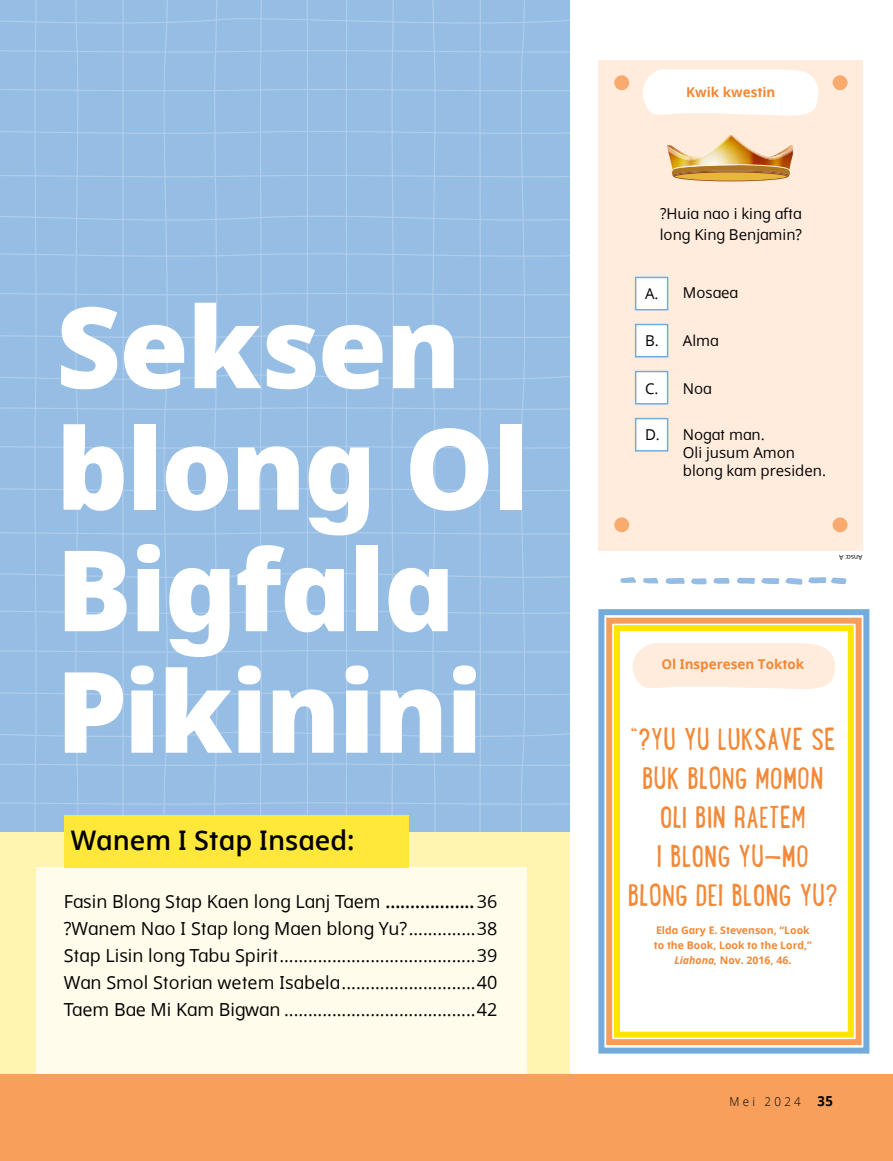
<style>
.page{position:relative;width:893px;height:1161px;background:#fff}
.page>*{position:absolute;margin:0;border:0;box-sizing:border-box;transform-origin:0 0}
.t1{font:800 112.5px/121.5px "Dots Solidlds Lat";letter-spacing:-.02em;color:#fff}
.p1_aside_quote_first_Lunchbox{font:33px/39px "Lunch Box";color:#f38836;text-align:center}
.t2{font:600 27px "Dots Solidlds Lat";color:#000}
.p2_title_toc_ul-1{font:18px "Dots Solidlds Lat";color:#000}
.p2_ALPHA-1{font:15px/18px "Dots Solidlds Lat";color:#000}
.t3{font:700 13.5px "Dots Solidlds Lat";color:#f38836}
.t4{font:300 12.3px "Dots Solidlds Lat";letter-spacing:.28em;color:#000;scale:.95 1}
.p1_aside_quote_citation{font:700 10.5px/15px "Dots Solidlds Lat";color:#f38836;text-align:center}
.p1_aside_info_first__answer{font:6.75px "Dots Solidlds Lat";color:#000}
.s1{font-weight:600}
.s2{font-style:italic}
.s3{font-weight:700;font-size:13.8px}
</style>
<div class="page">
<div style="left:0;top:823px;width:570px;height:338px;background:#fff4b0"></div>
<svg style="left:0;top:36px;width:570px;height:712px;background:#97bde4"></svg>
<svg style="left:0;top:748px;width:570px;height:83px;background:#97bde4"></svg>
<svg style="left:0;top:0;width:570px;height:36px;background:#97bde4"></svg>
<div style="left:0;top:1074px;width:893px;height:87px;background:#f79f5b"></div>
<div style="left:37px;top:868px;width:490px;height:206px;background:#fffceb"></div>
<div style="left:65px;top:815px;width:344px;height:53px;background:#ffe839"></div>
<div style="left:598px;top:60px;width:265px;height:490px;background:#ffecdd"></div>
<svg style="left:643px;top:69px;width:176px;height:47px;background:#fffdfb"></svg>
<div style="left:635px;top:277px;width:33px;height:33px;background:#fff;border:2px solid #72abdc"></div>
<div style="left:635px;top:418px;width:33px;height:34px;background:#fff;border:2px solid #72abdc"></div>
<div style="left:635px;top:324px;width:33px;height:33px;background:#fff;border:2px solid #72abdc"></div>
<div style="left:635px;top:371px;width:33px;height:33px;background:#fff;border:2px solid #72abdc"></div>
<svg style="left:632px;top:643px;width:203px;height:46px;background:#ffeddf"></svg>
<div style="left:614px;top:75px;width:15px;height:15px;background:#f9ab6f;border-radius:50%"></div>
<div style="left:833px;top:75px;width:14px;height:15px;background:#f9ab6f;border-radius:50%"></div>
<div style="left:614px;top:517px;width:15px;height:15px;background:#f9ab6f;border-radius:50%"></div>
<div style="left:833px;top:517px;width:14px;height:15px;background:#f9ab6f;border-radius:50%"></div>
<div style="left:598px;top:609px;width:271px;height:444px;border:6px solid #72abdc"></div>
<div style="left:606px;top:618px;width:256px;height:427px;border:6px solid #f79d57"></div>
<div style="left:614px;top:625px;width:240px;height:412px;border:6px solid #ffe500"></div>
<svg style="left:666px;top:578px;width:19px;height:6px"></svg>
<svg style="left:737px;top:577px;width:18px;height:7px"></svg>
<svg style="left:761px;top:578px;width:18px;height:6px"></svg>
<svg style="left:691px;top:578px;width:16px;height:6px"></svg>
<svg style="left:713px;top:578px;width:17px;height:6px"></svg>
<svg style="left:785px;top:577px;width:61px;height:8px"></svg>
<svg style="left:643px;top:578px;width:15px;height:5px"></svg>
<svg style="left:620px;top:577px;width:16px;height:6px"></svg>
<img style="left:670px;top:160px;width:122px;height:7px">
<svg style="left:672px;top:165px;width:118px;height:16px;background:#c99743"></svg>
<img style="left:670px;top:136px;width:122px;height:24px">
<img style="left:667px;top:135px;width:63px;height:23px">
<img style="left:732px;top:135px;width:61px;height:23px">
<p class="t1" style="left:56px;top:289px;width:474px">Seksen blong Ol<br>Bigfala<br>Pikinini</p>
<p class="t2" style="left:71px;top:820px;width:285px">Wanem I Stap Insaed:</p>
<p class="p2_title_toc_ul-1" style="left:64px;top:888px;width:435px">Fasin Blong Stap Kaen long Lanj Taem <span class="s1">..................</span>36</p>
<p class="p2_title_toc_ul-1" style="left:64px;top:915px;width:435px">?Wanem Nao I Stap long Maen blong Yu?..............38</p>
<p class="p2_title_toc_ul-1" style="left:64px;top:942px;width:435px">Stap Lisin long Tabu Spirit.........................................39</p>
<p class="p2_title_toc_ul-1" style="left:64px;top:969px;width:435px">Wan Smol Storian wetem Isabela............................40</p>
<p class="p2_title_toc_ul-1" style="left:64px;top:996px;width:435px">Taem Bae Mi Kam Bigwan ........................................42</p>
<p class="t3" style="left:686px;top:82px;width:91px">Kwik kwestin</p>
<p class="p2_ALPHA-1" style="left:660px;top:203px;width:144px;line-height:21px">?Huia nao i king afta long King Benjamin?</p>
<p class="p2_ALPHA-1" style="left:645px;top:284px;width:15px">A.</p>
<p class="p2_ALPHA-1" style="left:645px;top:332px;width:15px">B.</p>
<p class="p2_ALPHA-1" style="left:645px;top:379px;width:15px">C.</p>
<p class="p2_ALPHA-1" style="left:645px;top:426px;width:16px">D.</p>
<p class="p2_ALPHA-1" style="left:683px;top:284px;width:57px">Mosaea</p>
<p class="p2_ALPHA-1" style="left:683px;top:332px;width:37px">Alma</p>
<p class="p2_ALPHA-1" style="left:683px;top:379px;width:30px">Noa</p>
<p class="p2_ALPHA-1" style="left:683px;top:426px;width:145px">Nogat man.<br>Oli jusum Amon blong kam presiden.</p>
<p class="p1_aside_info_first__answer" style="left:862px;top:562px;width:25px;rotate:-180deg">Ansa: A</p>
<p class="t3" style="left:661px;top:654px;width:144px">Ol Insperesen Toktok</p>
<p class="p1_aside_quote_first_Lunchbox" style="left:628px;top:718px;width:212px">“?YU YU LUKSAVE SE<br>BUK BLONG MOMON<br>OLI BIN RAETEM<br>I BLONG YU—MO<br>BLONG DEI BLONG YU?</p>
<p class="p1_aside_quote_citation" style="left:654px;top:923px;width:160px">Elda Gary E. Stevenson, “Look to the Book, Look to the Lord,”<br><span class="s2">Liahona,</span> Nov. 2016, 46.</p>
<p class="t4" style="left:729px;top:1092px;width:110px">Mei 2024 <span class="s3">35</span></p>
</div>
